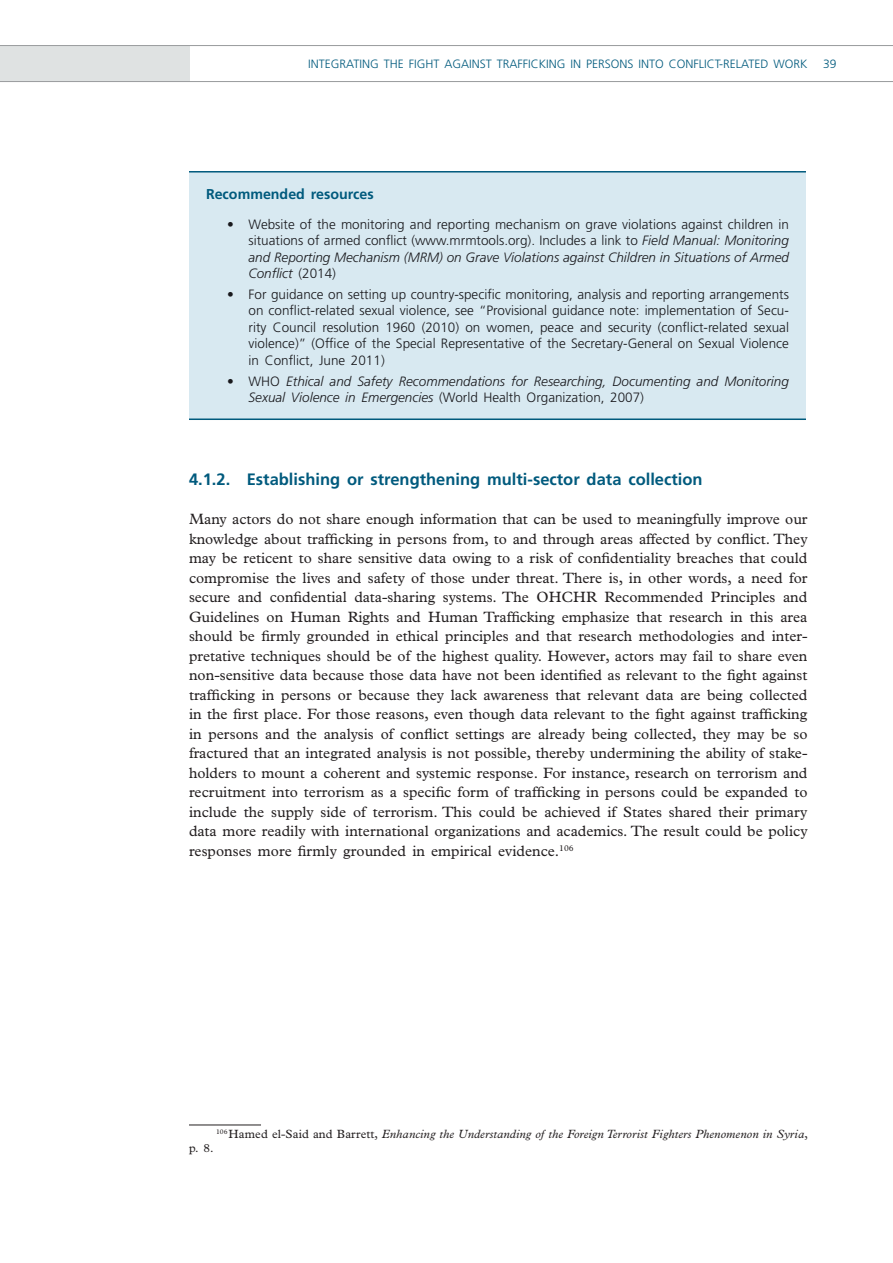
<style>
.page{position:relative;width:893px;height:1263px;background:#fff}
.page>*{position:absolute;margin:0;border:0;box-sizing:border-box;transform-origin:0 0}
.t1{font:700 16.5px "Frutiger LT Std";color:#005a7d}
.t2{font:15px/19.5px "Plantin Std";color:#231f20;text-align:justify}
.t3{font:700 14.25px "Frutiger LT Std";color:#005a7d}
.t4{font:300 13.5px/16.5px "Frutiger LT Std";color:#19191d;text-align:justify}
.t5{font:italic 300 13.5px/16.5px "Frutiger LT Std";color:#19191d}
.t6{font:italic 12px "Plantin Std";letter-spacing:.01em;color:#231f20}
.t7{font:300 12px "Frutiger LT Std";color:#005a7d}
.t8{font:12px "Plantin Std";color:#231f20}
.s1{font-style:italic}
.s2{font-style:normal}
</style>
<div class="page">
<div style="left:0;top:45px;width:189px;height:36px;background:#dfe2e2"></div>
<hr style="left:0;top:45px;width:893px;height:1px;background:#9d9fa1">
<hr style="left:0;top:81px;width:893px;height:1px;background:#9d9fa1">
<div style="left:189px;top:172px;width:617px;height:247px;background:#d8e9f1"></div>
<hr style="left:189px;top:171px;width:617px;height:2px;background:#005a7d">
<hr style="left:189px;top:418px;width:617px;height:2px;background:#005a7d">
<hr style="left:189px;top:1124px;width:72px;height:1px;background:#231f20">
<p class="t7" style="left:308px;top:57px;width:501px">INTEGRATING THE FIGHT AGAINST TRAFFICKING IN PERSONS INTO CONFLICT-RELATED WORK</p>
<p class="t7" style="left:823px;top:57px;width:15px">39</p>
<p class="t3" style="left:206px;top:186px;width:169px">Recommended resources</p>
<p class="t4" style="left:249px;top:216px;width:542px;text-indent:-21px">• Website of the monitoring and reporting mechanism on grave violations against children in situations of armed conflict (www.mrmtools.org). Includes a link to <span class="s1">Field Manual: Monitoring and Reporting Mechanism (MRM) on Grave Violations against Children in Situations of Armed Conflict</span> (2014)</p>
<p class="t4" style="left:249px;top:286px;width:542px;text-indent:-21px">• For guidance on setting up country-specific monitoring, analysis and reporting arrangements on conflict-related sexual violence, see “Provisional guidance note: implementation of Secu&shy;rity Council resolution 1960 (2010) on women, peace and security (conflict-related sexual violence)” (Office of the Special Representative of the Secretary-General on Sexual Violence in Conflict, June 2011)</p>
<p class="t5" style="left:249px;top:373px;width:542px;text-indent:-21px"><span class="s2">• WHO</span> Ethical and Safety Recommendations for Researching, Documenting and Monitoring<br>Sexual Violence in Emergencies <span class="s2">(World Health Organization, 2007)</span></p>
<p class="t1" style="left:189px;top:470px;width:515px">4.1.2. Establishing or strengthening multi-sector data collection</p>
<p class="t2" style="left:189px;top:509px;width:620px">Many actors do not share enough information that can be used to meaningfully improve our knowledge about trafficking in persons from, to and through areas affected by conflict. They may be reticent to share sensitive data owing to a risk of confidentiality breaches that could compromise the lives and safety of those under threat. There is, in other words, a need for secure and confidential data-sharing systems. The OHCHR Recommended Principles and Guidelines on Human Rights and Human Trafficking emphasize that research in this area should be firmly grounded in ethical principles and that research methodologies and inter&shy;pretative techniques should be of the highest quality. However, actors may fail to share even non-sensitive data because those data have not been identified as relevant to the fight against trafficking in persons or because they lack awareness that relevant data are being collected in the first place. For those reasons, even though data relevant to the fight against trafficking in persons and the analysis of conflict settings are already being collected, they may be so fractured that an integrated analysis is not possible, thereby undermining the ability of stake&shy;holders to mount a coherent and systemic response. For instance, research on terrorism and recruitment into terrorism as a specific form of trafficking in persons could be expanded to include the supply side of terrorism. This could be achieved if States shared their primary data more readily with international organizations and academics. The result could be policy responses more firmly grounded in empirical evidence.<sup>106</sup></p>
<p class="t6" style="left:216px;top:1127px;width:593px"><sup>106</sup><span class="s2">Hamed el-Said and Barrett,</span> Enhancing the Understanding of the Foreign Terrorist Fighters Phenomenon in Syria<span class="s2">,</span></p>
<p class="t8" style="left:189px;top:1141px;width:26px">p. 8.</p>
</div>
